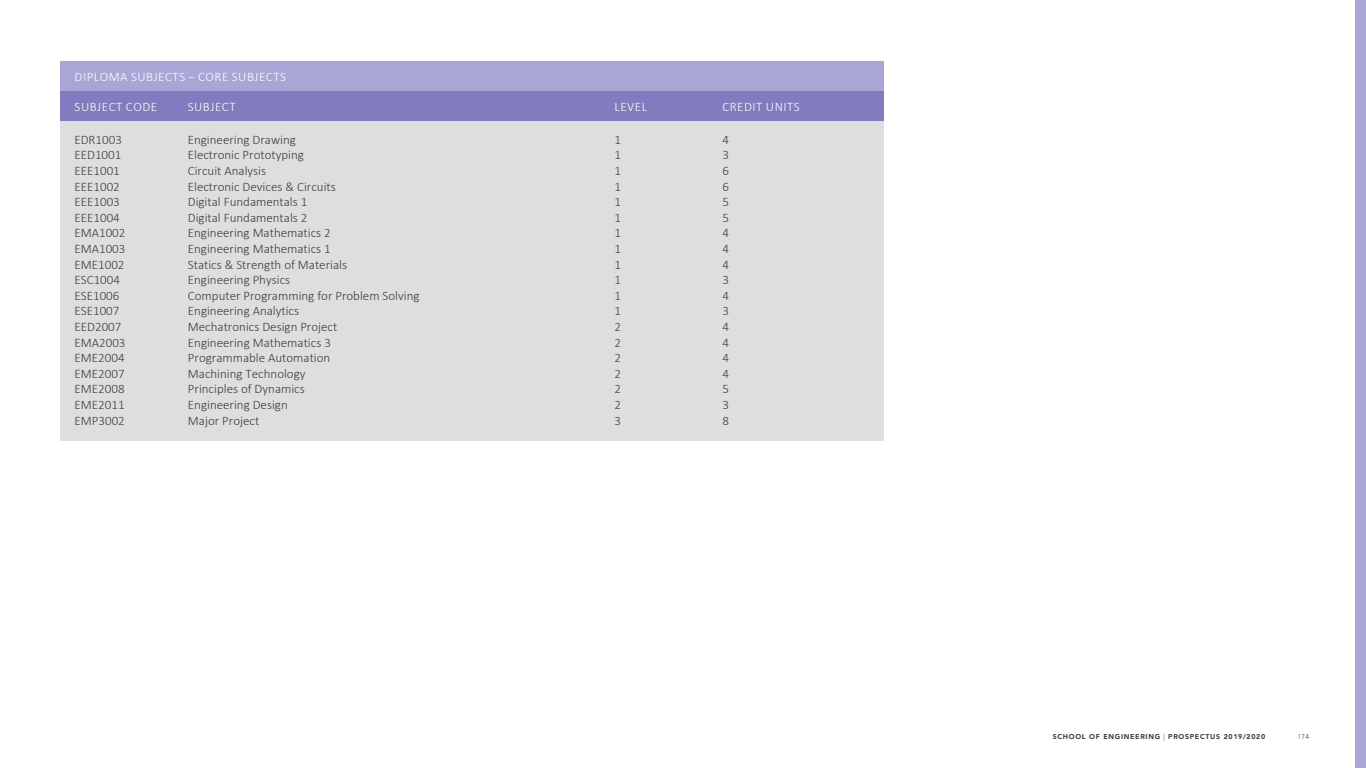
<style>
.page{position:relative;width:1366px;height:768px;background:#fff}
.page>*{position:absolute;margin:0;border:0;box-sizing:border-box;transform-origin:0 0}
.t1{font:300 13px "Calibri";color:#3c3c3c}
.t2{font:300 13px "Calibri";letter-spacing:.04em;color:#fff}
.t3{font:900 7px "Avenir";letter-spacing:.1em;color:#414042}
.t4{font:300 7px "Avenir";color:#414042}
.s1{font-weight:300}
</style>
<div class="page">
<div style="left:60px;top:61px;width:824px;height:30px;background:#a8a6d5"></div>
<div style="left:60px;top:121px;width:824px;height:320px;background:#dedede"></div>
<div style="left:60px;top:91px;width:824px;height:30px;background:#827bbf"></div>
<div style="left:1355px;top:0;width:11px;height:768px;background:#a8a6d5"></div>
<p class="t2" style="left:75px;top:69px;width:213px">DIPLOMA SUBJECTS − CORE SUBJECTS</p>
<p class="t2" style="left:75px;top:98px;width:84px">SUBJECT CODE</p>
<p class="t2" style="left:188px;top:98px;width:49px">SUBJECT</p>
<p class="t2" style="left:614px;top:98px;width:34px">LEVEL</p>
<p class="t2" style="left:722px;top:98px;width:79px">CREDIT UNITS</p>
<p class="t1" style="left:74px;top:131px;width:49px">EDR1003</p>
<p class="t1" style="left:188px;top:131px;width:110px">Engineering Drawing</p>
<p class="t1" style="left:614px;top:131px;width:8px">1</p>
<p class="t1" style="left:722px;top:131px;width:8px">4</p>
<p class="t1" style="left:74px;top:147px;width:48px">EED1001</p>
<p class="t1" style="left:188px;top:147px;width:118px">Electronic Prototyping</p>
<p class="t1" style="left:614px;top:147px;width:8px">1</p>
<p class="t1" style="left:722px;top:147px;width:8px">3</p>
<p class="t1" style="left:74px;top:163px;width:47px">EEE1001</p>
<p class="t1" style="left:188px;top:163px;width:80px">Circuit Analysis</p>
<p class="t1" style="left:614px;top:163px;width:8px">1</p>
<p class="t1" style="left:722px;top:163px;width:8px">6</p>
<p class="t1" style="left:74px;top:178px;width:47px">EEE1002</p>
<p class="t1" style="left:188px;top:178px;width:150px">Electronic Devices &amp; Circuits</p>
<p class="t1" style="left:614px;top:178px;width:8px">1</p>
<p class="t1" style="left:722px;top:178px;width:8px">6</p>
<p class="t1" style="left:74px;top:194px;width:47px">EEE1003</p>
<p class="t1" style="left:188px;top:194px;width:121px">Digital Fundamentals 1</p>
<p class="t1" style="left:614px;top:194px;width:8px">1</p>
<p class="t1" style="left:722px;top:194px;width:8px">5</p>
<p class="t1" style="left:74px;top:209px;width:47px">EEE1004</p>
<p class="t1" style="left:188px;top:209px;width:121px">Digital Fundamentals 2</p>
<p class="t1" style="left:614px;top:209px;width:8px">1</p>
<p class="t1" style="left:722px;top:209px;width:8px">5</p>
<p class="t1" style="left:74px;top:225px;width:53px">EMA1002</p>
<p class="t1" style="left:188px;top:225px;width:145px">Engineering Mathematics 2</p>
<p class="t1" style="left:614px;top:225px;width:8px">1</p>
<p class="t1" style="left:722px;top:225px;width:8px">4</p>
<p class="t1" style="left:74px;top:241px;width:53px">EMA1003</p>
<p class="t1" style="left:188px;top:241px;width:145px">Engineering Mathematics 1</p>
<p class="t1" style="left:614px;top:241px;width:8px">1</p>
<p class="t1" style="left:722px;top:241px;width:8px">4</p>
<p class="t1" style="left:74px;top:256px;width:52px">EME1002</p>
<p class="t1" style="left:188px;top:256px;width:161px">Statics &amp; Strength of Materials</p>
<p class="t1" style="left:614px;top:256px;width:8px">1</p>
<p class="t1" style="left:722px;top:256px;width:8px">4</p>
<p class="t1" style="left:74px;top:272px;width:47px">ESC1004</p>
<p class="t1" style="left:188px;top:272px;width:104px">Engineering Physics</p>
<p class="t1" style="left:614px;top:272px;width:8px">1</p>
<p class="t1" style="left:722px;top:272px;width:8px">3</p>
<p class="t1" style="left:75px;top:287px;width:46px">ESE1006</p>
<p class="t1" style="left:188px;top:287px;width:233px">Computer Programming for Problem Solving</p>
<p class="t1" style="left:614px;top:287px;width:8px">1</p>
<p class="t1" style="left:723px;top:287px;width:8px">4</p>
<p class="t1" style="left:75px;top:303px;width:46px">ESE1007</p>
<p class="t1" style="left:188px;top:303px;width:113px">Engineering Analytics</p>
<p class="t1" style="left:615px;top:303px;width:8px">1</p>
<p class="t1" style="left:722px;top:303px;width:8px">3</p>
<p class="t1" style="left:75px;top:319px;width:48px">EED2007</p>
<p class="t1" style="left:188px;top:319px;width:151px">Mechatronics Design Project</p>
<p class="t1" style="left:615px;top:319px;width:8px">2</p>
<p class="t1" style="left:723px;top:319px;width:8px">4</p>
<p class="t1" style="left:75px;top:334px;width:53px">EMA2003</p>
<p class="t1" style="left:188px;top:334px;width:145px">Engineering Mathematics 3</p>
<p class="t1" style="left:615px;top:334px;width:8px">2</p>
<p class="t1" style="left:723px;top:334px;width:8px">4</p>
<p class="t1" style="left:75px;top:350px;width:52px">EME2004</p>
<p class="t1" style="left:188px;top:350px;width:144px">Programmable Automation</p>
<p class="t1" style="left:615px;top:350px;width:8px">2</p>
<p class="t1" style="left:723px;top:350px;width:8px">4</p>
<p class="t1" style="left:75px;top:365px;width:52px">EME2007</p>
<p class="t1" style="left:188px;top:365px;width:119px">Machining Technology</p>
<p class="t1" style="left:615px;top:365px;width:8px">2</p>
<p class="t1" style="left:723px;top:365px;width:8px">4</p>
<p class="t1" style="left:75px;top:381px;width:52px">EME2008</p>
<p class="t1" style="left:188px;top:381px;width:118px">Principles of Dynamics</p>
<p class="t1" style="left:615px;top:381px;width:8px">2</p>
<p class="t1" style="left:723px;top:381px;width:8px">5</p>
<p class="t1" style="left:75px;top:397px;width:52px">EME2011</p>
<p class="t1" style="left:188px;top:397px;width:101px">Engineering Design</p>
<p class="t1" style="left:615px;top:397px;width:8px">2</p>
<p class="t1" style="left:723px;top:397px;width:8px">3</p>
<p class="t1" style="left:75px;top:412px;width:52px">EMP3002</p>
<p class="t1" style="left:188px;top:412px;width:73px">Major Project</p>
<p class="t1" style="left:615px;top:412px;width:8px">3</p>
<p class="t1" style="left:723px;top:412px;width:8px">8</p>
<p class="t3" style="left:1053px;top:731px;width:214px">SCHOOL OF ENGINEERING <span class="s1">|</span> PROSPECTUS 2019/2020</p>
<p class="t4" style="left:1298px;top:733px;width:13px">174</p>
</div>
